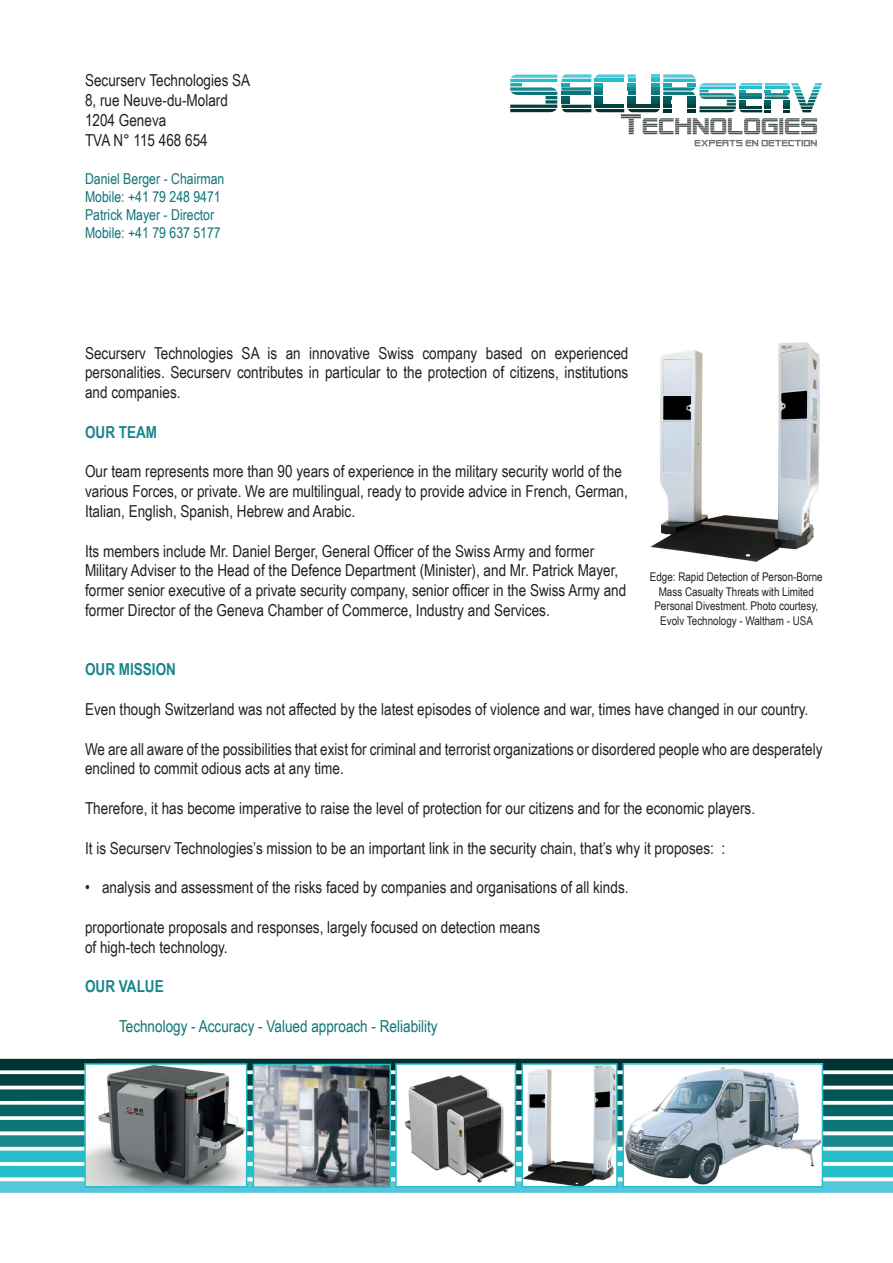
<style>
.page{position:relative;width:893px;height:1263px;background:#fff}
.page>*{position:absolute;margin:0;border:0;box-sizing:border-box;transform-origin:0 0}
.t1{font:16.5px/19.8px "Arial Narrow";color:#231f20}
.t2{font:16.5px "Arial Narrow";color:#0e7477}
.t3{font:700 16.5px "Arial Narrow";color:#18868b}
.t4{font:15px "Arial Narrow";color:#0e7477}
.t5{font:12px/14.4px "Arial Narrow";color:#231f20;text-align:center}
</style>
<div class="page">
<svg style="left:695px;top:140px;width:122px;height:7px"></svg>
<svg style="left:510px;top:74px;width:312px;height:60px"></svg>
<svg style="left:0;top:1059px;width:893px;height:134px;background:#46979d"></svg>
<img style="left:256px;top:1067px;width:132px;height:118px">
<div style="left:253px;top:1064px;width:138px;height:124px;border:2px solid #28bec9"></div>
<img style="left:525px;top:1066px;width:90px;height:118px">
<div style="left:522px;top:1063px;width:96px;height:124px;border:2px solid #28bec9"></div>
<img style="left:398px;top:1066px;width:115px;height:118px">
<div style="left:395px;top:1063px;width:121px;height:124px;border:2px solid #28bec9"></div>
<img style="left:87px;top:1066px;width:157px;height:118px">
<div style="left:84px;top:1063px;width:163px;height:124px;border:2px solid #28bec9"></div>
<img style="left:625px;top:1066px;width:195px;height:118px">
<div style="left:622px;top:1063px;width:201px;height:124px;border:2px solid #28bec9"></div>
<img style="left:651px;top:342px;width:169px;height:219px">
<p class="t1" style="left:85px;top:70px;width:167px">Securserv Technologies SA</p>
<p class="t1" style="left:85px;top:90px;width:144px">8, rue Neuve-du-Molard</p>
<p class="t1" style="left:85px;top:110px;width:83px">1204 Geneva</p>
<p class="t1" style="left:85px;top:129px;width:124px">TVA N° 115 468 654</p>
<p class="t4" style="left:85px;top:167px;width:141px">Daniel Berger - Chairman</p>
<p class="t4" style="left:85px;top:185px;width:137px">Mobile: +41 79 248 9471</p>
<p class="t4" style="left:85px;top:203px;width:131px">Patrick Mayer - Director</p>
<p class="t4" style="left:85px;top:221px;width:137px">Mobile: +41 79 637 5177</p>
<p class="t1" style="left:85px;top:342px;width:545px;text-align:justify">Securserv Technologies SA is an innovative Swiss company based on experienced personalities. Securserv contributes in particular to the protection of citizens, institutions and companies.</p>
<p class="t3" style="left:85px;top:419px;width:74px">OUR TEAM</p>
<p class="t1" style="left:85px;top:461px;width:544px">Our team represents more than 90 years of experience in the military security world of the various Forces, or private. We are multilingual, ready to provide advice in French, German,<br>Italian, English, Spanish, Hebrew and Arabic.</p>
<p class="t1" style="left:85px;top:540px;width:543px">Its members include Mr. Daniel Berger, General Officer of the Swiss Army and former Military Adviser to the Head of the Defence Department (Minister), and Mr. Patrick Mayer, former senior executive of a private security company, senior officer in the Swiss Army and former Director of the Geneva Chamber of Commerce, Industry and Services.</p>
<p class="t5" style="left:650px;top:569px;width:174px">Edge: Rapid Detection of Person-Borne<br>Mass Casualty Threats with Limited<br>Personal Divestment. Photo courtesy,</p>
<p class="t5" style="left:660px;top:613px;width:154px">Evolv Technology - Waltham - USA</p>
<p class="t3" style="left:85px;top:657px;width:92px">OUR MISSION</p>
<p class="t1" style="left:85px;top:698px;width:725px">Even though Switzerland was not affected by the latest episodes of violence and war, times have changed in our country.</p>
<p class="t1" style="left:85px;top:738px;width:739px">We are all aware of the possibilities that exist for criminal and terrorist organizations or disordered people who are desperately enclined to commit odious acts at any time.</p>
<p class="t1" style="left:85px;top:797px;width:672px">Therefore, it has become imperative to raise the level of protection for our citizens and for the economic players.</p>
<p class="t1" style="left:85px;top:837px;width:642px">It is Securserv Technologies’s mission to be an important link in the security chain, that’s why it proposes: :</p>
<p class="t1" style="left:85px;top:877px;width:545px">• analysis and assessment of the risks faced by companies and organisations of all kinds.</p>
<p class="t1" style="left:85px;top:916px;width:457px">proportionate proposals and responses, largely focused on detection means</p>
<p class="t1" style="left:85px;top:936px;width:144px">of high-tech technology.</p>
<p class="t3" style="left:85px;top:974px;width:80px">OUR VALUE</p>
<p class="t2" style="left:119px;top:1014px;width:320px">Technology - Accuracy - Valued approach - Reliability</p>
</div>
